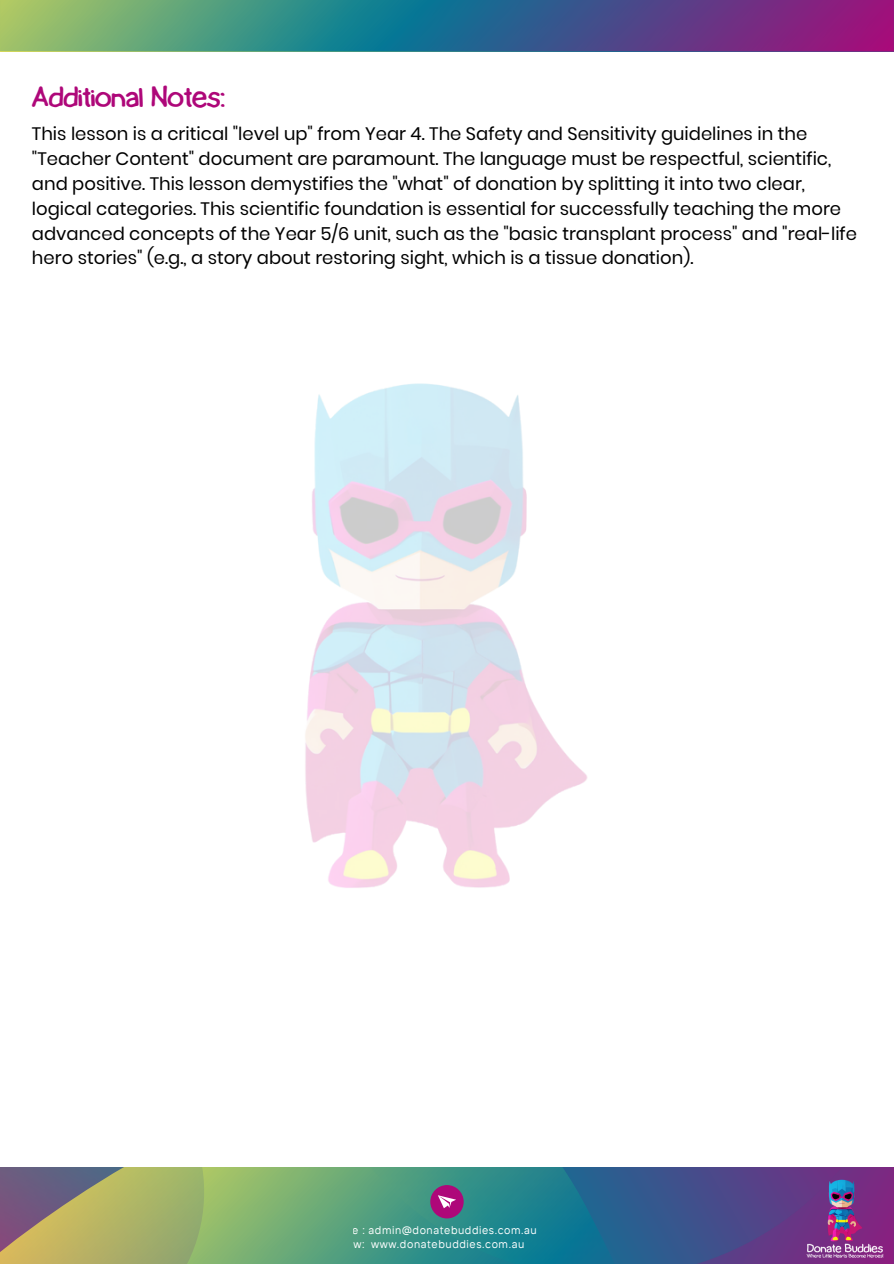
<style>
.page{position:relative;width:894px;height:1264px;background:#fff}
.page>*{position:absolute;margin:0;border:0;box-sizing:border-box;transform-origin:0 0}
.t1{font:30px "UKIJ Qolyazma Tuz";color:#ae0779}
.t2{font:18px/24.8px "Poppins";color:#000}
.t3{font:11.1px "TT Interphases";letter-spacing:.05em;color:#fff}
</style>
<div class="page">
<svg style="left:0;top:1167px;width:893px;height:96px;background:#5e847e"></svg>
<svg style="left:0;top:0;width:893px;height:51px;background:#536c83"></svg>
<div style="left:430px;top:1184px;width:33px;height:34px;background:#ae0779;border-radius:50%"></div>
<svg style="left:438px;top:1195px;width:18px;height:13px"></svg>
<img style="left:305px;top:383px;width:283px;height:505px">
<img style="left:804px;top:1177px;width:81px;height:81px">
<h1 class="t1" style="left:32px;top:80px;width:194px">Additional Notes:</h1>
<p class="t2" style="left:32px;top:122px;width:826px">This lesson is a critical "level up" from Year 4. The Safety and Sensitivity guidelines in the "Teacher Content" document are paramount. The language must be respectful, scientific, and positive. This lesson demystifies the "what" of donation by splitting it into two clear, logical categories. This scientific foundation is essential for successfully teaching the more advanced concepts of the Year 5/6 unit, such as the "basic transplant process" and "real-life hero stories" (e.g., a story about restoring sight, which is a tissue donation).</p>
<p class="t3" style="left:352px;top:1222px;width:185px">e : admin@donatebuddies.com.au</p>
<p class="t3" style="left:353px;top:1237px;width:172px">w: www.donatebuddies.com.au</p>
</div>
